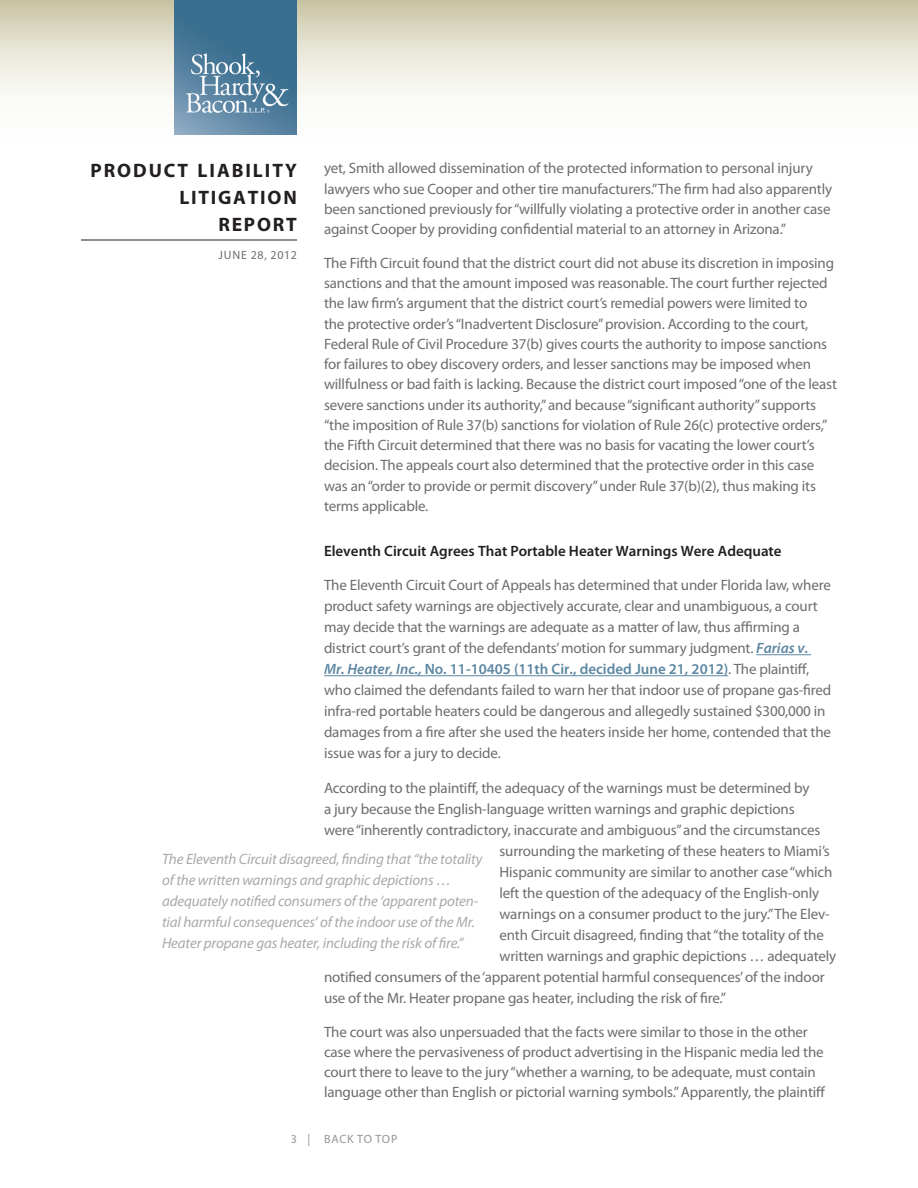
<style>
.page{position:relative;width:918px;height:1188px;background:#fff}
.page>*{position:absolute;margin:0;border:0;box-sizing:border-box;transform-origin:0 0}
.t1{font:700 19.5px/27px "Myriad Pro";letter-spacing:.095em;color:#231f20;text-align:right}
.Body{font:15px/20.2px "Myriad Pro";letter-spacing:-.01em;color:#6c6d70}
.PullQuote{font:italic 15px/21px "Myriad Pro";letter-spacing:-.01em;color:#a8a9ad}
.TOCsubhead{font:600 15px "Myriad Pro";color:#231f20}
.t2{font:12px "Myriad Pro";letter-spacing:.05em;color:#6c6d70}
.t3{font:12px "Myriad Pro";letter-spacing:.06em;color:#939598}
.s1{font-weight:600;font-style:italic;color:#5c87a1}
.s2{font-weight:600;color:#5c87a1}
</style>
<div class="page">
<svg style="left:0;top:0;width:918px;height:135px"></svg>
<hr style="left:81px;top:240px;width:216px;height:1px;background:#231f20">
<img style="left:175px;top:0;width:122px;height:135px">
<hr style="left:756px;top:654px;width:55px;height:1px;background:#5c87a1">
<hr style="left:324px;top:675px;width:404px;height:1px;background:#5c87a1">
<p class="Body" style="left:324px;top:158px;width:510px">yet, Smith allowed dissemination of the protected information to personal injury lawyers who sue Cooper and other tire manufacturers.” The firm had also apparently been sanctioned previously for “willfully violating a protective order in another case against Cooper by providing confidential material to an attorney in Arizona.”</p>
<p class="Body" style="left:324px;top:252px;width:514px">The Fifth Circuit found that the district court did not abuse its discretion in imposing sanctions and that the amount imposed was reasonable. The court further rejected the law firm’s argument that the district court’s remedial powers were limited to<br>the protective order’s “Inadvertent Disclosure” provision. According to the court, Federal Rule of Civil Procedure 37(b) gives courts the authority to impose sanctions for failures to obey discovery orders, and lesser sanctions may be imposed when willfulness or bad faith is lacking. Because the district court imposed “one of the least severe sanctions under its authority,” and because “significant authority” supports “the imposition of Rule 37(b) sanctions for violation of Rule 26(c) protective orders,” the Fifth Circuit determined that there was no basis for vacating the lower court’s decision. The appeals court also determined that the protective order in this case was an “order to provide or permit discovery” under Rule 37(b)(2), thus making its terms applicable.</p>
<p class="TOCsubhead" style="left:324px;top:541px;width:459px">Eleventh Circuit Agrees That Portable Heater Warnings Were Adequate</p>
<p class="Body" style="left:324px;top:574px;width:509px;line-height:21px">The Eleventh Circuit Court of Appeals has determined that under Florida law, where product safety warnings are objectively accurate, clear and unambiguous, a court may decide that the warnings are adequate as a matter of law, thus affirming a district court’s grant of the defendants’ motion for summary judgment. <span class="s1">Farias v.<br>Mr. Heater, Inc.,</span> <span class="s2">No. 11-10405 (11th Cir., decided June 21, 2012)</span>. The plaintiff, who claimed the defendants failed to warn her that indoor use of propane gas-fired infra-red portable heaters could be dangerous and allegedly sustained $300,000 in damages from a fire after she used the heaters inside her home, contended that the issue was for a jury to decide.</p>
<p class="Body" style="left:324px;top:777px;width:487px">According to the plaintiff, the adequacy of the warnings must be determined by</p>
<p class="Body" style="left:324px;top:798px;width:472px">a jury because the English-language written warnings and graphic depictions</p>
<p class="Body" style="left:324px;top:819px;width:498px">were “inherently contradictory, inaccurate and ambiguous” and the circumstances</p>
<p class="Body" style="left:500px;top:840px;width:332px">surrounding the marketing of these heaters to Miami’s</p>
<p class="Body" style="left:500px;top:861px;width:335px">Hispanic community are similar to another case “which</p>
<p class="Body" style="left:500px;top:882px;width:321px">left the question of the adequacy of the English-only</p>
<p class="Body" style="left:500px;top:903px;width:332px">warnings on a consumer product to the jury.” The Elev-</p>
<p class="Body" style="left:500px;top:924px;width:326px">enth Circuit disagreed, finding that “the totality of the</p>
<p class="Body" style="left:500px;top:945px;width:338px">written warnings and graphic depictions … adequately</p>
<p class="Body" style="left:324px;top:966px;width:502px">notified consumers of the ‘apparent potential harmful consequences’ of the indoor</p>
<p class="Body" style="left:324px;top:987px;width:404px">use of the Mr. Heater propane gas heater, including the risk of fire.”</p>
<p class="Body" style="left:324px;top:1021px;width:503px">The court was also unpersuaded that the facts were similar to those in the other case where the pervasiveness of product advertising in the Hispanic media led the court there to leave to the jury “whether a warning, to be adequate, must contain language other than English or pictorial warning symbols.” Apparently, the plaintiff</p>
<h1 class="t1" style="left:90px;top:156px;width:208px">PRODUCT LIABILITY<br>LITIGATION<br>REPORT</h1>
<p class="t2" style="left:218px;top:248px;width:80px">JUNE 28, 2012</p>
<p class="PullQuote" style="left:162px;top:849px;width:322px">The Eleventh Circuit disagreed, finding that “the totality of the written warnings and graphic depictions … adequately notified consumers of the ‘apparent poten&shy;tial harmful consequences’ of the indoor use of the Mr.<br>Heater propane gas heater, including the risk of fire.”</p>
<p class="t3" style="left:291px;top:1132px;width:108px">3 | BACK TO TOP</p>
</div>
